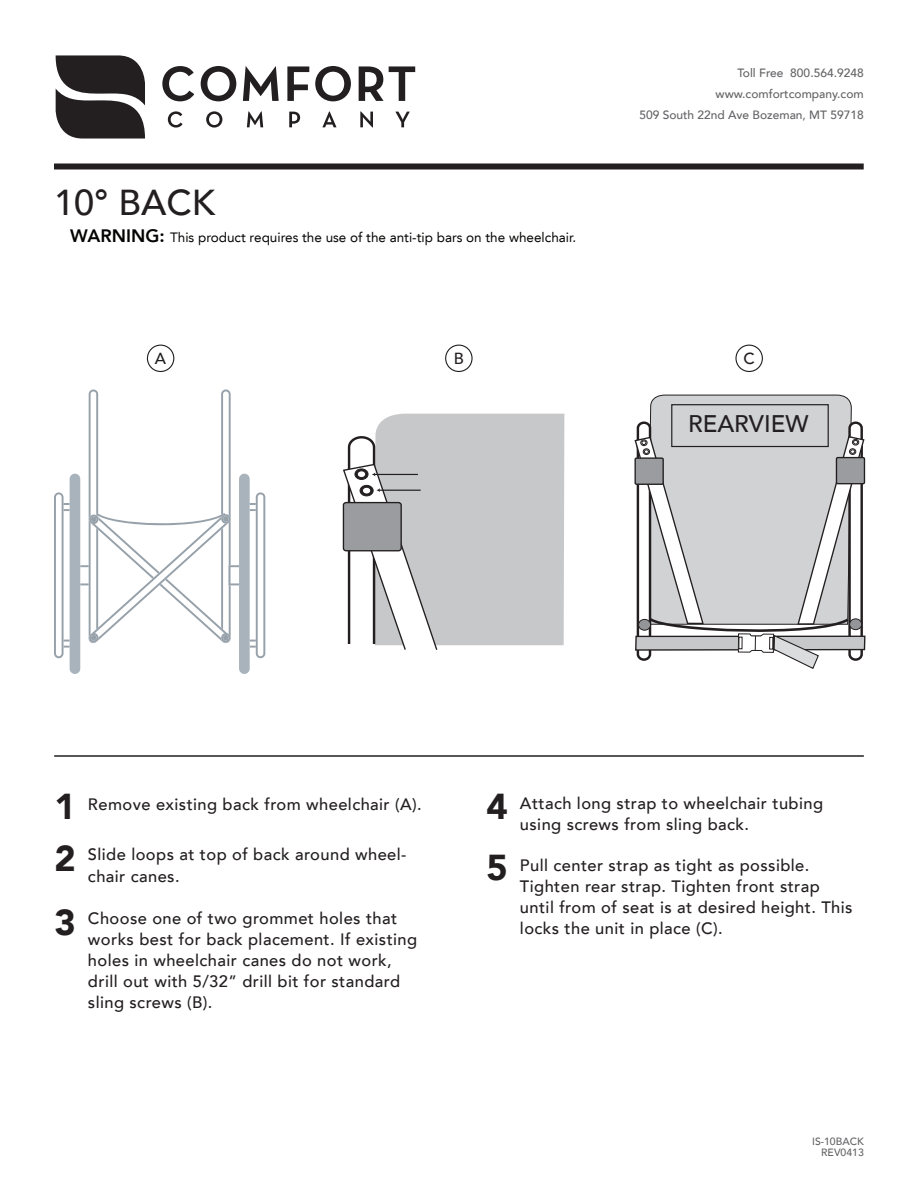
<style>
.page{position:relative;width:918px;height:1188px;background:#fff}
.page>*{position:absolute;margin:0;border:0;box-sizing:border-box;transform-origin:0 0}
.t1{font:500 36px "Avenir LT";color:#231f20}
.t2{font:900 36px/52.2px "Avenir LT";color:#231f20}
.t3{font:500 24px "Avenir LT";color:#231f20}
.t4{font:500 16.5px/21px "Avenir LT";letter-spacing:.025em;color:#231f20}
.t5{font:500 16.05px "Avenir LT";color:#231f20}
.t6{font:13.5px "Avenir LT";color:#040503}
.t7{font:500 12px/21px "Avenir LT";color:#636366;text-align:right}
.t8{font:500 10.5px/10.5px "Avenir LT";color:#636366;text-align:right}
.s1{font-weight:800;font-size:18px}
</style>
<div class="page">
<div style="left:54px;top:164px;width:810px;height:6px;background:#231f20"></div>
<svg style="left:54px;top:492px;width:16px;height:166px"></svg>
<div style="left:70px;top:474px;width:10px;height:200px;background:#a9b3bc;border-radius:5px"></div>
<svg style="left:250px;top:492px;width:15px;height:166px"></svg>
<div style="left:239px;top:474px;width:11px;height:200px;background:#a9b3bc;border-radius:5px"></div>
<svg style="left:80px;top:389px;width:159px;height:254px"></svg>
<div style="left:147px;top:345px;width:27px;height:27px;border:1px solid #231f20;border-radius:50%"></div>
<div style="left:445px;top:345px;width:28px;height:27px;border:1px solid #231f20;border-radius:50%"></div>
<hr style="left:54px;top:755px;width:810px;height:2px;background:#231f20">
<svg style="left:649px;top:344px;width:203px;height:91px"></svg>
<div style="left:637px;top:421px;width:14px;height:240px;border:2px solid #231f20;border-radius:6px"></div>
<div style="left:850px;top:423px;width:12px;height:237px;background:#fff;border-radius:6px"></div>
<div style="left:848px;top:421px;width:15px;height:240px;border:2px solid #231f20;border-radius:6px"></div>
<svg style="left:634px;top:435px;width:231px;height:322px"></svg>
<div style="left:836px;top:458px;width:28px;height:26px;background:#9a9c9f"></div>
<div style="left:836px;top:457px;width:29px;height:27px;border:1px solid #231f20"></div>
<div style="left:635px;top:458px;width:28px;height:26px;background:#9a9c9f"></div>
<div style="left:634px;top:457px;width:30px;height:28px;border:1px solid #231f20"></div>
<div style="left:375px;top:413px;width:189px;height:232px;background:#c7c8ca"></div>
<svg style="left:342px;top:435px;width:97px;height:215px"></svg>
<div style="left:671px;top:404px;width:158px;height:43px;border:1px solid #231f20"></div>
<svg style="left:56px;top:55px;width:89px;height:84px;background:#484445"></svg>
<svg style="left:162px;top:66px;width:32px;height:35px"></svg>
<svg style="left:201px;top:66px;width:35px;height:35px"></svg>
<svg style="left:243px;top:66px;width:36px;height:35px"></svg>
<svg style="left:287px;top:66px;width:22px;height:35px"></svg>
<svg style="left:315px;top:66px;width:36px;height:35px"></svg>
<svg style="left:359px;top:66px;width:56px;height:35px"></svg>
<svg style="left:168px;top:111px;width:15px;height:17px"></svg>
<svg style="left:206px;top:111px;width:16px;height:17px"></svg>
<svg style="left:247px;top:111px;width:16px;height:16px"></svg>
<svg style="left:289px;top:112px;width:11px;height:15px"></svg>
<svg style="left:322px;top:111px;width:14px;height:16px"></svg>
<svg style="left:360px;top:111px;width:13px;height:17px"></svg>
<svg style="left:395px;top:112px;width:15px;height:15px"></svg>
<h1 class="t1" style="left:54px;top:181px;width:163px">10° BACK</h1>
<p class="t6" style="left:70px;top:229px;width:508px"><span class="s1">WARNING:</span> This product requires the use of the anti-tip bars on the wheelchair.</p>
<p class="t7" style="left:639px;top:63px;width:226px">Toll Free 800.564.9248 www.comfortcompany.com<br>509 South 22nd Ave Bozeman, MT 59718</p>
<p class="t5" style="left:155px;top:349px;width:13px">A</p>
<p class="t5" style="left:454px;top:349px;width:12px">B</p>
<p class="t5" style="left:744px;top:349px;width:13px">C</p>
<h2 class="t3" style="left:688px;top:410px;width:122px">REARVIEW</h2>
<h1 class="t2" style="left:55px;top:780px;width:23px">1<br>2</h1>
<h1 class="t2" style="left:55px;top:896px;width:23px">3</h1>
<p class="t4" style="left:88px;top:795px;width:335px">Remove existing back from wheelchair (A).</p>
<p class="t4" style="left:88px;top:845px;width:320px">Slide loops at top of back around wheel&shy;chair canes.</p>
<p class="t4" style="left:88px;top:908px;width:331px">Choose one of two grommet holes that works best for back placement. If existing holes in wheelchair canes do not work, drill out with 5/32” drill bit for standard sling screws (B).</p>
<h1 class="t2" style="left:487px;top:776px;width:23px;line-height:60.8px">4<br>5</h1>
<p class="t4" style="left:520px;top:793px;width:305px">Attach long strap to wheelchair tubing using screws from sling back.</p>
<p class="t4" style="left:520px;top:855px;width:334px">Pull center strap as tight as possible.<br>Tighten rear strap. Tighten front strap until from of seat is at desired height. This locks the unit in place (C).</p>
<p class="t8" style="left:812px;top:1137px;width:53px">IS-10BACK<br>REV0413</p>
</div>
